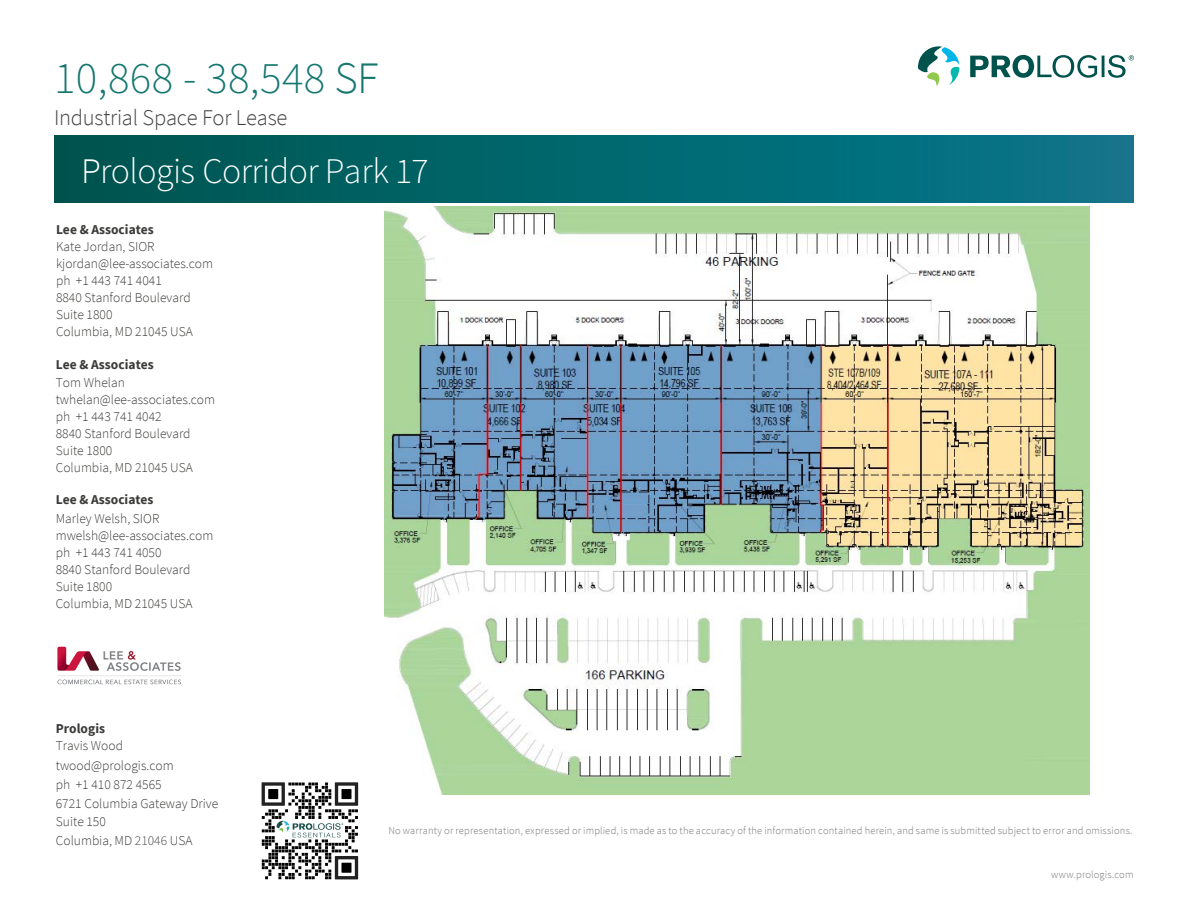
<style>
.page{position:relative;width:1188px;height:918px;background:#fff}
.page>*{position:absolute;margin:0;border:0;box-sizing:border-box;transform-origin:0 0}
.t1{font:300 45px "Source Sans Pro";letter-spacing:.01em;color:#147770}
.t2{font:300 36px "Source Sans Pro";letter-spacing:-.015em;color:#fff}
.t3{font:300 22.5px "Source Sans Pro";letter-spacing:-.01em;color:#414141}
.t4{font:300 13.5px/17px "Source Sans Pro";color:#3b3c39}
.t5{font:700 13.5px "Source Sans Pro";color:#3b3c39}
.t6{font:300 10.5px "Source Sans Pro";letter-spacing:.015em;color:#747576}
.s1{font-style:inherit}
</style>
<div class="page">
<div style="left:54px;top:135px;width:1080px;height:67px;background:linear-gradient(to right,#00554e,#09788d)"></div>
<svg style="left:918px;top:46px;width:41px;height:40px"></svg>
<svg style="left:970px;top:55px;width:164px;height:23px"></svg>
<div style="left:937px;top:135px;width:65px;height:68px;background:#067183"></div>
<img style="left:57px;top:646px;width:124px;height:39px">
<img style="left:261px;top:782px;width:98px;height:98px">
<img style="left:385px;top:206px;width:705px;height:588px">
<h1 class="t1" style="left:54px;top:48px;width:326px">10,868 - 38,548 SF</h1>
<h3 class="t3" style="left:54px;top:104px;width:235px">Industrial Space For Lease</h3>
<p class="t2" style="left:81px;top:149px;width:349px">Prologis Corridor Park 17</p>
<p class="t5" style="left:56px;top:220px;width:99px">Lee &amp; Associates</p>
<p class="t4" style="left:56px;top:237px;width:159px">Kate Jordan, SIOR kjordan@lee-associates.com ph +1 443 741 4041<br>8840 Stanford Boulevard<br>Suite 1800<br>Columbia, MD 21045 USA</p>
<p class="t5" style="left:56px;top:355px;width:99px">Lee &amp; Associates</p>
<p class="t4" style="left:56px;top:374px;width:161px">Tom Whelan twhelan@lee-associates.com ph +1 443 741 4042<br>8840 Stanford Boulevard<br>Suite 1800<br>Columbia, MD 21045 USA</p>
<p class="t5" style="left:56px;top:491px;width:99px">Lee &amp; Associates</p>
<p class="t4" style="left:56px;top:510px;width:159px">Marley Welsh, SIOR mwelsh@lee-associates.com ph +1 443 741 4050<br>8840 Stanford Boulevard<br>Suite 1800<br>Columbia, MD 21045 USA</p>
<p class="t5" style="left:56px;top:719px;width:51px">Prologis</p>
<p class="t4" style="left:56px;top:736px;width:164px;line-height:19px">Travis Wood twood@prologis.com<br>ph +1 410 872 4565<br>6721 Columbia Gateway Drive<br>Suite 150<br>Columbia, MD <span class="s1">21046</span> USA</p>
<p class="t6" style="left:388px;top:824px;width:746px">No warranty or representation, expressed or implied, is made as to the accuracy of the information contained herein, and same is submitted subject to error and omissions.</p>
<p class="t6" style="left:1051px;top:868px;width:84px">www.prologis.com</p>
</div>
